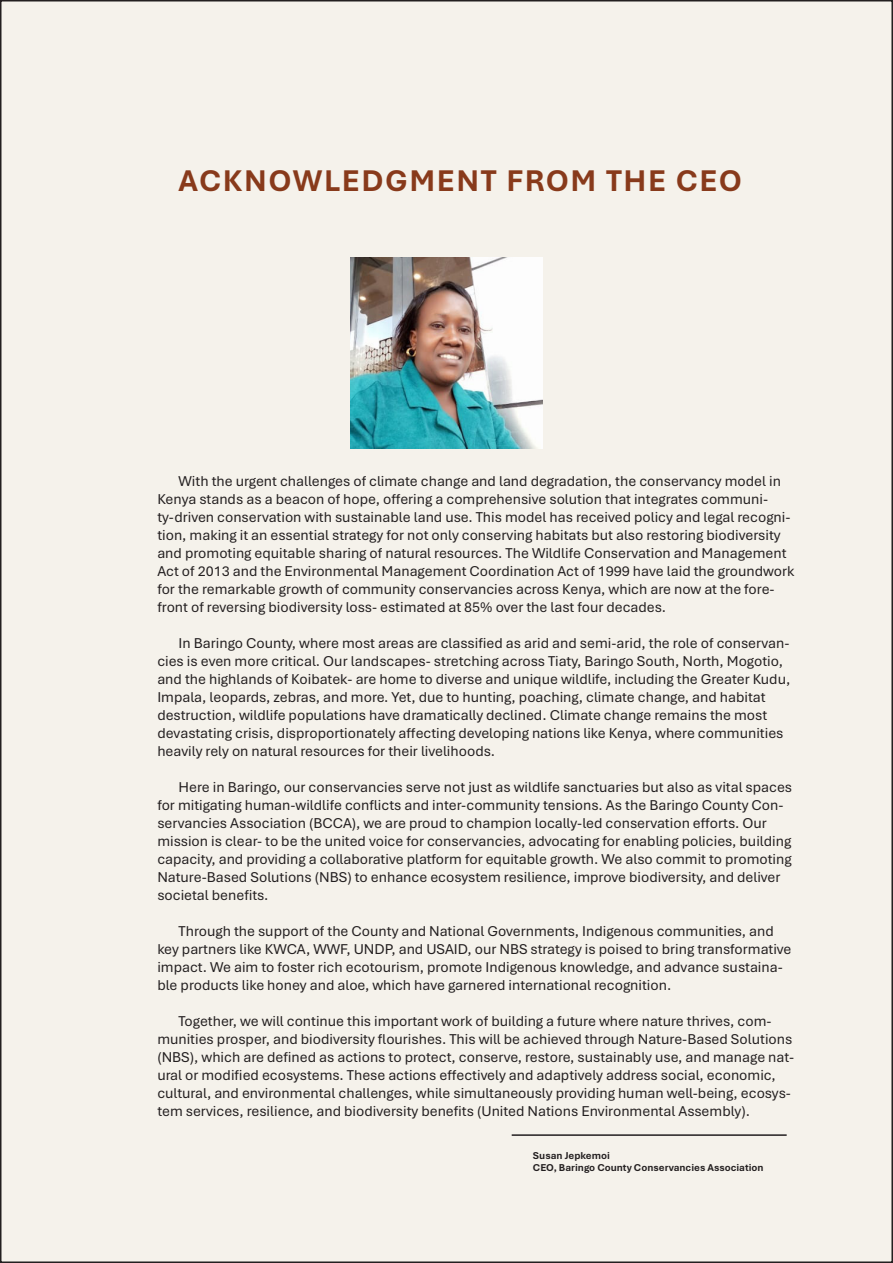
<style>
.page{position:relative;width:893px;height:1263px;background:#fff}
.page>*{position:absolute;margin:0;border:0;box-sizing:border-box;transform-origin:0 0}
.t1{font:700 31.5px "Aptos";letter-spacing:.05em;color:#883a1b}
.Estilo_de_parágrafo{font:15px/18px "Aptos";color:#231f20}
.Estilo_de_parágrafo-2{font:700 10.5px "Aptos";color:#231f20}
</style>
<div class="page">
<div style="left:1px;top:1px;width:891px;height:1261px;background:#f5f2eb"></div>
<hr style="left:512px;top:1134px;width:275px;height:2px;background:#231f20">
<img style="left:351px;top:257px;width:191px;height:192px">
<p class="t1" style="left:179px;top:159px;width:565px">ACKNOWLEDGMENT FROM THE CEO</p>
<p class="Estilo_de_parágrafo" style="left:157px;top:472px;width:639px;text-indent:21px">With the urgent challenges of climate change and land degradation, the conservancy model in Kenya stands as a beacon of hope, offering a comprehensive solution that integrates communi&shy;ty-driven conservation with sustainable land use. This model has received policy and legal recogni&shy;tion, making it an essential strategy for not only conserving habitats but also restoring biodiversity and promoting equitable sharing of natural resources. The Wildlife Conservation and Management Act of 2013 and the Environmental Management Coordination Act of 1999 have laid the groundwork for the remarkable growth of community conservancies across Kenya, which are now at the fore&shy;front of reversing biodiversity loss- estimated at 85% over the last four decades.</p>
<p class="Estilo_de_parágrafo" style="left:157px;top:634px;width:634px;text-indent:21px">In Baringo County, where most areas are classified as arid and semi-arid, the role of conservan&shy;cies is even more critical. Our landscapes- stretching across Tiaty, Baringo South, North, Mogotio, and the highlands of Koibatek- are home to diverse and unique wildlife, including the Greater Kudu, Impala, leopards, zebras, and more. Yet, due to hunting, poaching, climate change, and habitat destruction, wildlife populations have dramatically declined. Climate change remains the most devastating crisis, disproportionately affecting developing nations like Kenya, where communities heavily rely on natural resources for their livelihoods.</p>
<p class="Estilo_de_parágrafo" style="left:157px;top:778px;width:636px;text-indent:21px">Here in Baringo, our conservancies serve not just as wildlife sanctuaries but also as vital spaces for mitigating human-wildlife conflicts and inter-community tensions. As the Baringo County Con&shy;servancies Association (BCCA), we are proud to champion locally-led conservation efforts. Our mission is clear- to be the united voice for conservancies, advocating for enabling policies, building capacity, and providing a collaborative platform for equitable growth. We also commit to promoting Nature-Based Solutions (NBS) to enhance ecosystem resilience, improve biodiversity, and deliver societal benefits.</p>
<p class="Estilo_de_parágrafo" style="left:157px;top:922px;width:636px;text-indent:21px">Through the support of the County and National Governments, Indigenous communities, and key partners like KWCA, WWF, UNDP, and USAID, our NBS strategy is poised to bring transformative impact. We aim to foster rich ecotourism, promote Indigenous knowledge, and advance sustaina&shy;ble products like honey and aloe, which have garnered international recognition.</p>
<p class="Estilo_de_parágrafo" style="left:157px;top:1012px;width:638px;text-indent:21px">Together, we will continue this important work of building a future where nature thrives, com&shy;munities prosper, and biodiversity flourishes. This will be achieved through Nature-Based Solutions (NBS), which are defined as actions to protect, conserve, restore, sustainably use, and manage nat&shy;ural or modified ecosystems. These actions effectively and adaptively address social, economic, cultural, and environmental challenges, while simultaneously providing human well-being, ecosys&shy;tem services, resilience, and biodiversity benefits (United Nations Environmental Assembly).</p>
<p class="Estilo_de_parágrafo-2" style="left:533px;top:1148px;width:78px">Susan Jepkemoi</p>
<p class="Estilo_de_parágrafo-2" style="left:533px;top:1161px;width:232px">CEO, Baringo County Conservancies Association</p>
</div>
